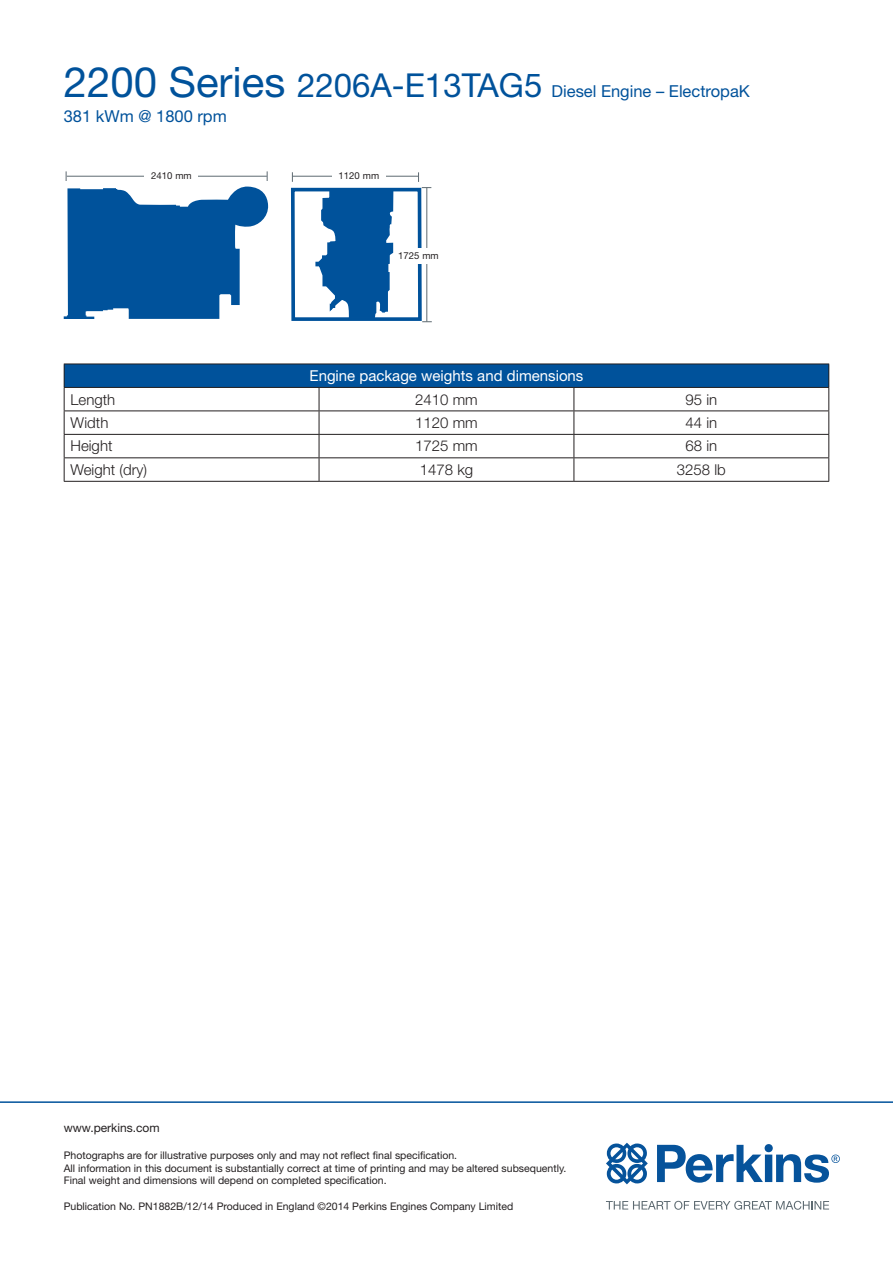
<style>
.page{position:relative;width:893px;height:1263px;background:#fff}
.page>*{position:absolute;margin:0;border:0;box-sizing:border-box;transform-origin:0 0}
.t1{font:16.5px/24.8px "Helvetica Neue";color:#00529b}
.Table_-_Text_Centred{font:300 15px "Helvetica Neue";color:#231f20}
.Table_-_Headings_Cen{font:15px "Helvetica Neue";color:#fff}
.Table_-_Text_Left__1{font:300 15px "Helvetica Neue";color:#231f20}
.t2{font:12px "Helvetica Neue";color:#231f20}
.t3{font:10.5px/12.6px "Helvetica Neue";color:#231f20}
.t4{font:9.6px "Helvetica Neue";color:#231f20}
.s1{font-size:42px}
.s2{font-size:33px}
</style>
<div class="page">
<svg style="left:606px;top:1201px;width:223px;height:9px"></svg>
<svg style="left:606px;top:1143px;width:42px;height:41px"></svg>
<svg style="left:657px;top:1144px;width:183px;height:39px"></svg>
<svg style="left:64px;top:171px;width:205px;height:148px"></svg>
<svg style="left:291px;top:172px;width:141px;height:151px"></svg>
<div style="left:145px;top:160px;width:53px;height:31px;background:#fff"></div>
<div style="left:332px;top:168px;width:54px;height:14px;background:#fff"></div>
<div style="left:396px;top:248px;width:45px;height:14px;background:#fff"></div>
<hr style="left:0;top:1101px;width:893px;height:2px;background:#00529b">
<div style="left:64px;top:364px;width:765px;height:23px;background:#00529b"></div>
<svg style="left:65px;top:388px;width:763px;height:93px"></svg>
<hr style="left:64px;top:410px;width:255px;height:1px;background:#231f20">
<hr style="left:319px;top:410px;width:255px;height:1px;background:#231f20">
<hr style="left:574px;top:410px;width:255px;height:1px;background:#231f20">
<hr style="left:64px;top:434px;width:255px;height:1px;background:#231f20">
<hr style="left:319px;top:434px;width:255px;height:1px;background:#231f20">
<hr style="left:574px;top:434px;width:255px;height:1px;background:#231f20">
<hr style="left:64px;top:457px;width:255px;height:1px;background:#231f20">
<hr style="left:319px;top:457px;width:255px;height:1px;background:#231f20">
<hr style="left:574px;top:457px;width:255px;height:1px;background:#231f20">
<hr style="left:64px;top:481px;width:255px;height:1px;background:#231f20">
<hr style="left:64px;top:364px;width:255px;height:1px;background:#231f20">
<svg style="left:64px;top:364px;width:1px;height:117px"></svg>
<hr style="left:319px;top:364px;width:255px;height:1px;background:#231f20">
<hr style="left:574px;top:364px;width:255px;height:1px;background:#231f20">
<hr style="left:64px;top:387px;width:255px;height:1px;background:#231f20">
<svg style="left:574px;top:388px;width:1px;height:93px"></svg>
<hr style="left:319px;top:387px;width:255px;height:1px;background:#231f20">
<hr style="left:574px;top:387px;width:255px;height:1px;background:#231f20">
<svg style="left:319px;top:388px;width:1px;height:93px"></svg>
<svg style="left:828px;top:364px;width:1px;height:117px"></svg>
<hr style="left:319px;top:481px;width:255px;height:1px;background:#231f20">
<hr style="left:574px;top:481px;width:255px;height:1px;background:#231f20">
<h1 class="t1" style="left:64px;top:78px;width:688px"><span class="s1">2200 Series</span> <span class="s2">2206A-E13TAG5</span> Diesel Engine – ElectropaK<br>381 kWm @ 1800 rpm</h1>
<p class="t4" style="left:151px;top:170px;width:42px">2410 mm</p>
<p class="t4" style="left:339px;top:170px;width:42px">1120 mm</p>
<p class="t4" style="left:398px;top:249px;width:42px">1725 mm</p>
<p class="Table_-_Headings_Cen" style="left:309px;top:367px;width:275px">Engine package weights and dimensions</p>
<p class="Table_-_Text_Left__1" style="left:71px;top:390px;width:46px">Length</p>
<p class="Table_-_Text_Centred" style="left:415px;top:390px;width:64px">2410 mm</p>
<p class="Table_-_Text_Centred" style="left:685px;top:390px;width:33px">95 in</p>
<p class="Table_-_Text_Left__1" style="left:71px;top:413px;width:39px">Width</p>
<p class="Table_-_Text_Centred" style="left:415px;top:413px;width:64px">1120 mm</p>
<p class="Table_-_Text_Centred" style="left:685px;top:413px;width:33px">44 in</p>
<p class="Table_-_Text_Left__1" style="left:71px;top:437px;width:43px">Height</p>
<p class="Table_-_Text_Centred" style="left:415px;top:437px;width:64px">1725 mm</p>
<p class="Table_-_Text_Centred" style="left:685px;top:437px;width:33px">68 in</p>
<p class="Table_-_Text_Left__1" style="left:71px;top:460px;width:78px">Weight (dry)</p>
<p class="Table_-_Text_Centred" style="left:420px;top:460px;width:55px">1478 kg</p>
<p class="Table_-_Text_Centred" style="left:677px;top:460px;width:50px">3258 lb</p>
<p class="t2" style="left:64px;top:1121px;width:97px">www.perkins.com</p>
<p class="t3" style="left:64px;top:1149px;width:504px">Photographs are for illustrative purposes only and may not reflect final specification.<br>All information in this document is substantially correct at time of printing and may be altered subsequently.<br>Final weight and dimensions will depend on completed specification.</p>
<p class="t3" style="left:64px;top:1199px;width:451px">Publication No. PN1882B/12/14 Produced in England ©2014 Perkins Engines Company Limited</p>
</div>
